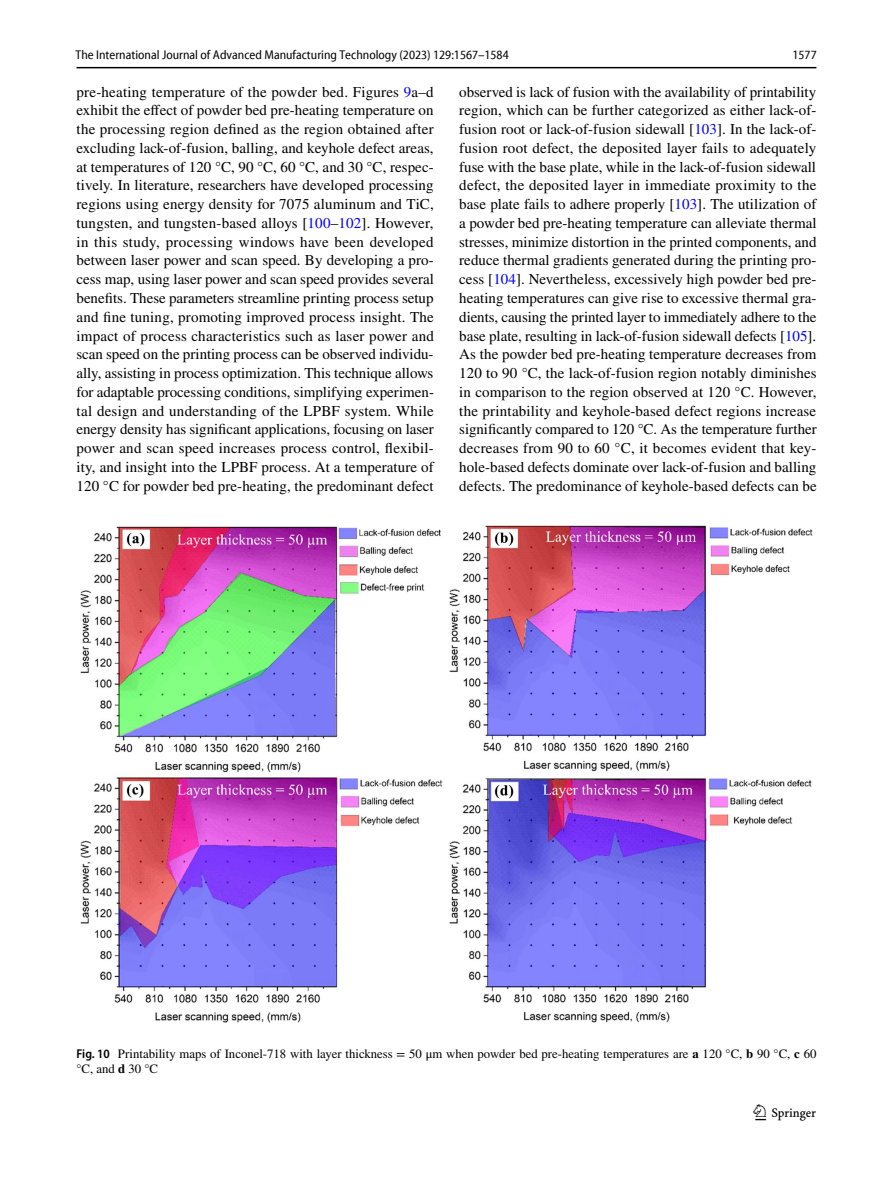
<style>
.page{position:relative;width:893px;height:1187px;background:#fff}
.page>*{position:absolute;margin:0;border:0;box-sizing:border-box;transform-origin:0 0}
.t1{font:22.5px "Springnew Regular 3";color:#000}
.t2{font:15px/18.8px "STIX";letter-spacing:.005em;color:#000;text-align:justify}
.t3{font:12.75px/15px "STIX";color:#000}
.t4{font:semi-condensed 12.75px "Myriad Pro Unic";color:#000}
.s1{color:#00f}
.s2{font-family:"Myriad Pro";font-weight:600;font-stretch:semi-condensed}
.s3{font-weight:700}
</style>
<div class="page">
<hr style="left:77px;top:67px;width:739px;height:1px;background:#000">
<img style="left:81px;top:525px;width:731px;height:497px">
<p class="t4" style="left:76px;top:50px;width:435px">The International Journal of Advanced Manufacturing Technology (2023) 129:1567–1584</p>
<p class="t4" style="left:792px;top:50px;width:26px">1577</p>
<p class="t2" style="left:77px;top:83px;width:359px">pre-heating temperature of the powder bed. Figures <span class="s1">9</span>a–d exhibit the effect of powder bed pre-heating temperature on the processing region defined as the region obtained after excluding lack-of-fusion, balling, and keyhole defect areas, at temperatures of 120 °C, 90 °C, 60 °C, and 30 °C, respec&shy;tively. In literature, researchers have developed processing regions using energy density for 7075 aluminum and TiC, tungsten, and tungsten-based alloys [<span class="s1">100</span>–<span class="s1">102</span>]. However, in this study, processing windows have been developed between laser power and scan speed. By developing a pro&shy;cess map, using laser power and scan speed provides several benefits. These parameters streamline printing process setup and fine tuning, promoting improved process insight. The impact of process characteristics such as laser power and scan speed on the printing process can be observed individu&shy;ally, assisting in process optimization. This technique allows for adaptable processing conditions, simplifying experimen&shy;tal design and understanding of the LPBF system. While energy density has significant applications, focusing on laser power and scan speed increases process control, flexibil&shy;ity, and insight into the LPBF process. At a temperature of 120 °C for powder bed pre-heating, the predominant defect</p>
<p class="t2" style="left:459px;top:83px;width:359px">observed is lack of fusion with the availability of printability region, which can be further categorized as either lack-of&shy;fusion root or lack-of-fusion sidewall [<span class="s1">103</span>]. In the lack-of&shy;fusion root defect, the deposited layer fails to adequately fuse with the base plate, while in the lack-of-fusion sidewall defect, the deposited layer in immediate proximity to the base plate fails to adhere properly [<span class="s1">103</span>]. The utilization of a powder bed pre-heating temperature can alleviate thermal stresses, minimize distortion in the printed components, and reduce thermal gradients generated during the printing pro&shy;cess [<span class="s1">104</span>]. Nevertheless, excessively high powder bed pre&shy;heating temperatures can give rise to excessive thermal gra&shy;dients, causing the printed layer to immediately adhere to the base plate, resulting in lack-of-fusion sidewall defects [<span class="s1">105</span>].<br>As the powder bed pre-heating temperature decreases from 120 to 90 °C, the lack-of-fusion region notably diminishes in comparison to the region observed at 120 °C. However, the printability and keyhole-based defect regions increase significantly compared to 120 °C. As the temperature further decreases from 90 to 60 °C, it becomes evident that key&shy;hole-based defects dominate over lack-of-fusion and balling defects. The predominance of keyhole-based defects can be</p>
<p class="t3" style="left:77px;top:1046px;width:741px"><span class="s2">Fig. 10</span> Printability maps of Inconel-718 with layer thickness = 50 μm when powder bed pre-heating temperatures are <span class="s3">a</span> 120 °C, <span class="s3">b</span> 90 °C, <span class="s3">c</span> 60 °C, and <span class="s3">d</span> 30 °C</p>
<h1 class="t1" style="left:755px;top:1104px;width:62px">1 3</h1>
</div>
